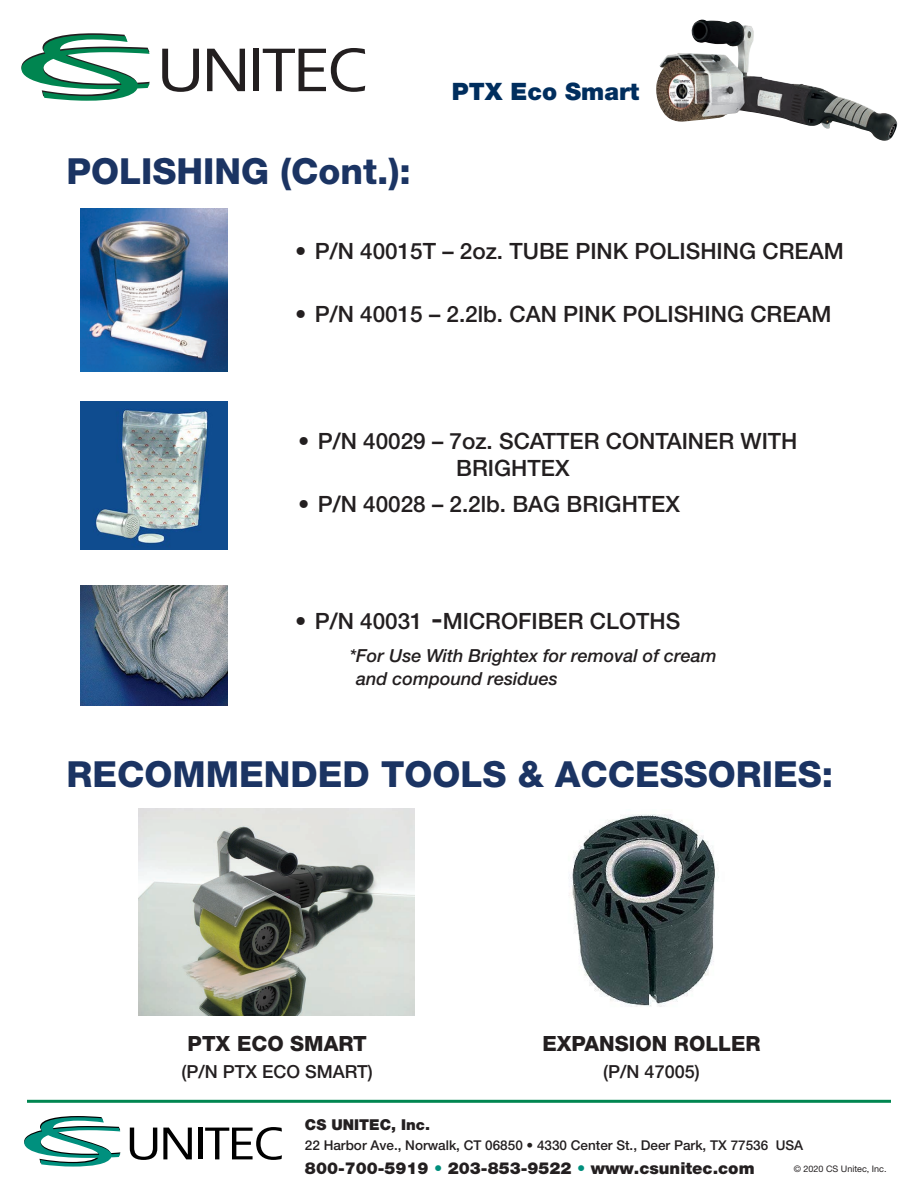
<style>
.page{position:relative;width:918px;height:1188px;background:#fff}
.page>*{position:absolute;margin:0;border:0;box-sizing:border-box;transform-origin:0 0}
.t1{font:800 36px "Helvetica Neue LT Pro";color:#1b3463}
.t2{font:900 24px "Helvetica Neue LT Pro";color:#002e5e}
.t3{font:500 22.5px/27px "Helvetica Neue LT Pro";color:#231f20}
.t4{font:800 21px "Helvetica Neue LT Pro";color:#231f20}
.t5{font:italic 500 18px/22.5px "Helvetica Neue LT Pro";color:#231f20}
.t6{font:500 18px "Helvetica Neue LT Pro";color:#231f20}
.t7{font:900 16.5px "Helvetica Neue LT Pro";color:#231f20}
.t8{font:900 15px "Helvetica Neue LT Pro";color:#231f20}
.t9{font:500 13.5px "Helvetica Neue LT Pro";color:#231f20}
.t10{font:9px "Helvetica Neue LT Pro";color:#231f20}
.s1{font-size:30px}
.s2{color:#008f7d}
</style>
<div class="page">
<hr style="left:27px;top:1100px;width:864px;height:3px;background:#008651">
<svg style="left:130px;top:1128px;width:27px;height:32px"></svg>
<svg style="left:163px;top:1128px;width:29px;height:31px"></svg>
<div style="left:198px;top:1128px;width:5px;height:31px;background:#000"></div>
<svg style="left:205px;top:1127px;width:77px;height:33px"></svg>
<svg style="left:24px;top:1116px;width:96px;height:51px"></svg>
<img style="left:80px;top:209px;width:147px;height:163px">
<img style="left:80px;top:402px;width:147px;height:147px">
<img style="left:80px;top:586px;width:147px;height:119px">
<img style="left:138px;top:808px;width:276px;height:207px">
<img style="left:571px;top:814px;width:148px;height:193px">
<svg style="left:162px;top:49px;width:37px;height:43px"></svg>
<svg style="left:207px;top:49px;width:38px;height:42px"></svg>
<div style="left:254px;top:49px;width:5px;height:42px;background:#231f20"></div>
<svg style="left:263px;top:48px;width:102px;height:44px"></svg>
<svg style="left:21px;top:33px;width:129px;height:68px"></svg>
<img style="left:656px;top:19px;width:242px;height:122px">
<h1 class="t1" style="left:67px;top:150px;width:346px">POLISHING (Cont.):</h1>
<p class="t2" style="left:452px;top:77px;width:189px">PTX Eco Smart</p>
<p class="t3" style="left:295px;top:238px;width:550px">• P/N 40015T – 2oz. TUBE PINK POLISHING CREAM</p>
<p class="t3" style="left:295px;top:301px;width:538px">• P/N 40015 – 2.2lb. CAN PINK POLISHING CREAM</p>
<p class="t3" style="left:456px;top:427px;width:343px;text-indent:-158px">• P/N 40029 – 7oz. SCATTER CONTAINER WITH<br>BRIGHTEX</p>
<p class="t3" style="left:298px;top:490px;width:383px">• P/N 40028 – 2.2lb. BAG BRIGHTEX</p>
<p class="t3" style="left:295px;top:608px;width:387px">• P/N 40031 <span class="s1">-</span>MICROFIBER CLOTHS</p>
<p class="t5" style="left:356px;top:645px;width:362px;text-indent:-7px">*For Use With Brightex for removal of cream and compound residues</p>
<h1 class="t1" style="left:67px;top:753px;width:768px">RECOMMENDED TOOLS &amp; ACCESSORIES:</h1>
<p class="t4" style="left:188px;top:1031px;width:181px">PTX ECO SMART</p>
<p class="t6" style="left:182px;top:1060px;width:193px">(P/N PTX ECO SMART)</p>
<p class="t4" style="left:542px;top:1031px;width:220px">EXPANSION ROLLER</p>
<p class="t6" style="left:603px;top:1061px;width:98px">(P/N 47005)</p>
<p class="t8" style="left:305px;top:1116px;width:127px">CS UNITEC, Inc.</p>
<p class="t9" style="left:305px;top:1137px;width:500px">22 Harbor Ave., Norwalk, CT 06850 • 4330 Center St., Deer Park, TX 77536 USA</p>
<p class="t7" style="left:305px;top:1158px;width:451px">800-700-5919 <span class="s2">•</span> 203-853-9522 <span class="s2">•</span> www.csunitec.com</p>
<p class="t10" style="left:794px;top:1164px;width:94px">© 2020 CS Unitec, Inc.</p>
</div>
